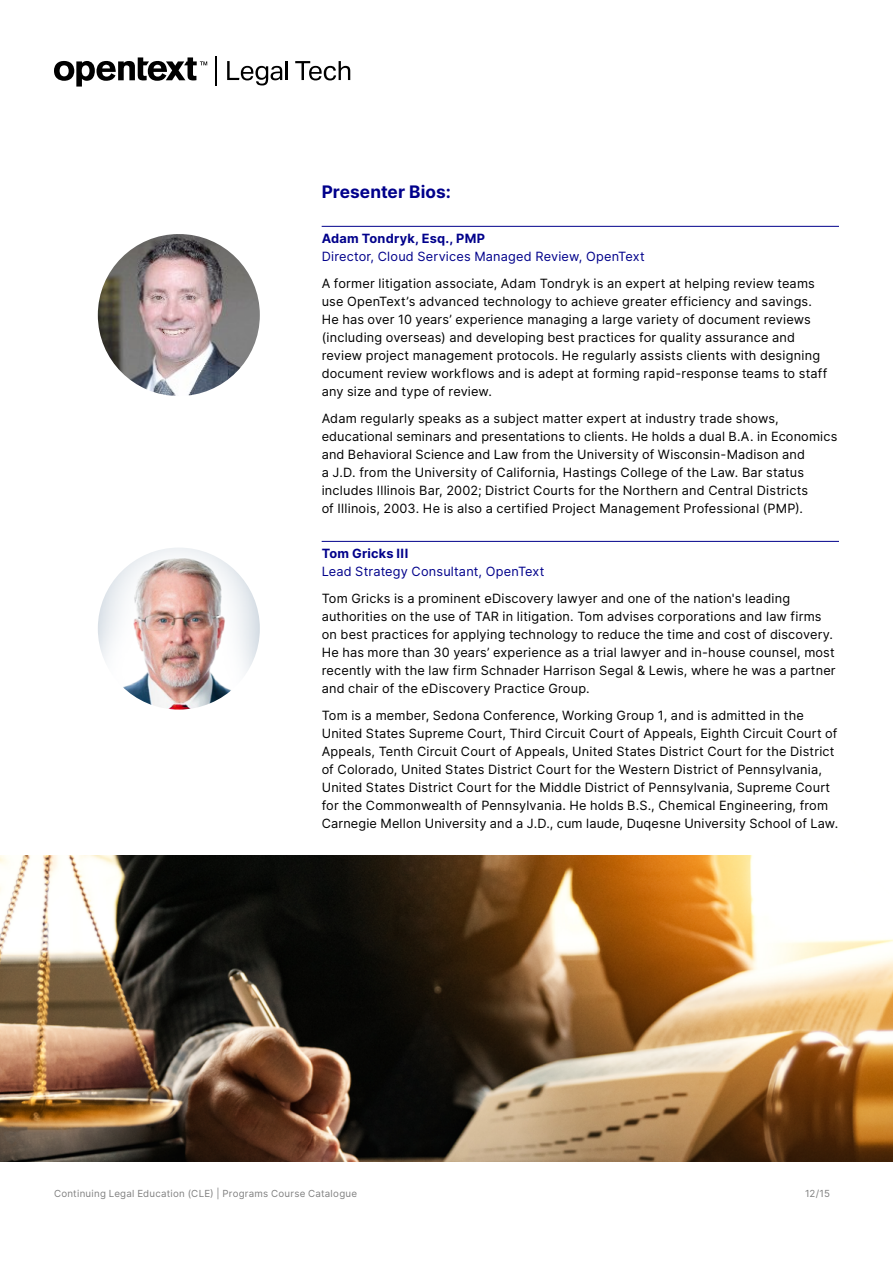
<style>
.page{position:relative;width:893px;height:1263px;background:#fff}
.page>*{position:absolute;margin:0;border:0;box-sizing:border-box;transform-origin:0 0}
.t1{font:700 17.25px "Inter";color:#00008b}
.Body{font:12.75px/18px "Inter";letter-spacing:.015em;color:#000}
.H4_Rule_Above_Course{font:12.75px/18px "Inter";letter-spacing:.015em;color:#00008b}
.t2{font:9.75px "Inter";letter-spacing:.025em;color:#808080}
.s1{font-weight:700}
</style>
<div class="page">
<svg style="left:227px;top:61px;width:55px;height:24px"></svg>
<hr style="left:285px;top:61px;width:3px;height:19px;background:#000">
<svg style="left:295px;top:61px;width:55px;height:19px"></svg>
<svg style="left:54px;top:57px;width:153px;height:30px"></svg>
<hr style="left:215px;top:56px;width:1px;height:30px;background:#000">
<hr style="left:322px;top:226px;width:517px;height:1px;background:#00008b">
<hr style="left:322px;top:541px;width:517px;height:1px;background:#00008b">
<img style="left:0;top:855px;width:893px;height:306px">
<img style="left:98px;top:234px;width:162px;height:162px;border-radius:81px">
<img style="left:98px;top:548px;width:162px;height:162px;border-radius:81px">
<h3 class="t1" style="left:322px;top:179px;width:131px">Presenter Bios:</h3>
<p class="H4_Rule_Above_Course" style="left:322px;top:229px;width:325px"><span class="s1">Adam Tondryk, Esq., PMP<br></span>Director, Cloud Services Managed Review, OpenText</p>
<p class="Body" style="left:322px;top:274px;width:507px">A former litigation associate, Adam Tondryk is an expert at helping review teams use OpenText’s advanced technology to achieve greater efficiency and savings.<br>He has over 10 years’ experience managing a large variety of document reviews (including overseas) and developing best practices for quality assurance and review project management protocols. He regularly assists clients with designing document review workflows and is adept at forming rapid-response teams to staff any size and type of review.</p>
<p class="Body" style="left:322px;top:409px;width:517px">Adam regularly speaks as a subject matter expert at industry trade shows, educational seminars and presentations to clients. He holds a dual B.A. in Economics and Behavioral Science and Law from the University of Wisconsin-Madison and<br>a J.D. from the University of California, Hastings College of the Law. Bar status includes Illinois Bar, 2002; District Courts for the Northern and Central Districts<br>of Illinois, 2003. He is also a certified Project Management Professional (PMP).</p>
<p class="H4_Rule_Above_Course" style="left:322px;top:544px;width:224px"><span class="s1">Tom Gricks III<br></span>Lead Strategy Consultant, OpenText</p>
<p class="Body" style="left:322px;top:589px;width:516px">Tom Gricks is a prominent eDiscovery lawyer and one of the nation's leading authorities on the use of TAR in litigation. Tom advises corporations and law firms on best practices for applying technology to reduce the time and cost of discovery.<br>He has more than 30 years’ experience as a trial lawyer and in-house counsel, most recently with the law firm Schnader Harrison Segal &amp; Lewis, where he was a partner and chair of the eDiscovery Practice Group.</p>
<p class="Body" style="left:322px;top:706px;width:518px">Tom is a member, Sedona Conference, Working Group 1, and is admitted in the United States Supreme Court, Third Circuit Court of Appeals, Eighth Circuit Court of Appeals, Tenth Circuit Court of Appeals, United States District Court for the District of Colorado, United States District Court for the Western District of Pennsylvania, United States District Court for the Middle District of Pennsylvania, Supreme Court for the Commonwealth of Pennsylvania. He holds B.S., Chemical Engineering, from Carnegie Mellon University and a J.D., cum laude, Duqesne University School of Law.</p>
<p class="t2" style="left:54px;top:1186px;width:305px">Continuing Legal Education (CLE) | Programs Course Catalogue</p>
<p class="t2" style="left:805px;top:1186px;width:26px">12/15</p>
</div>
